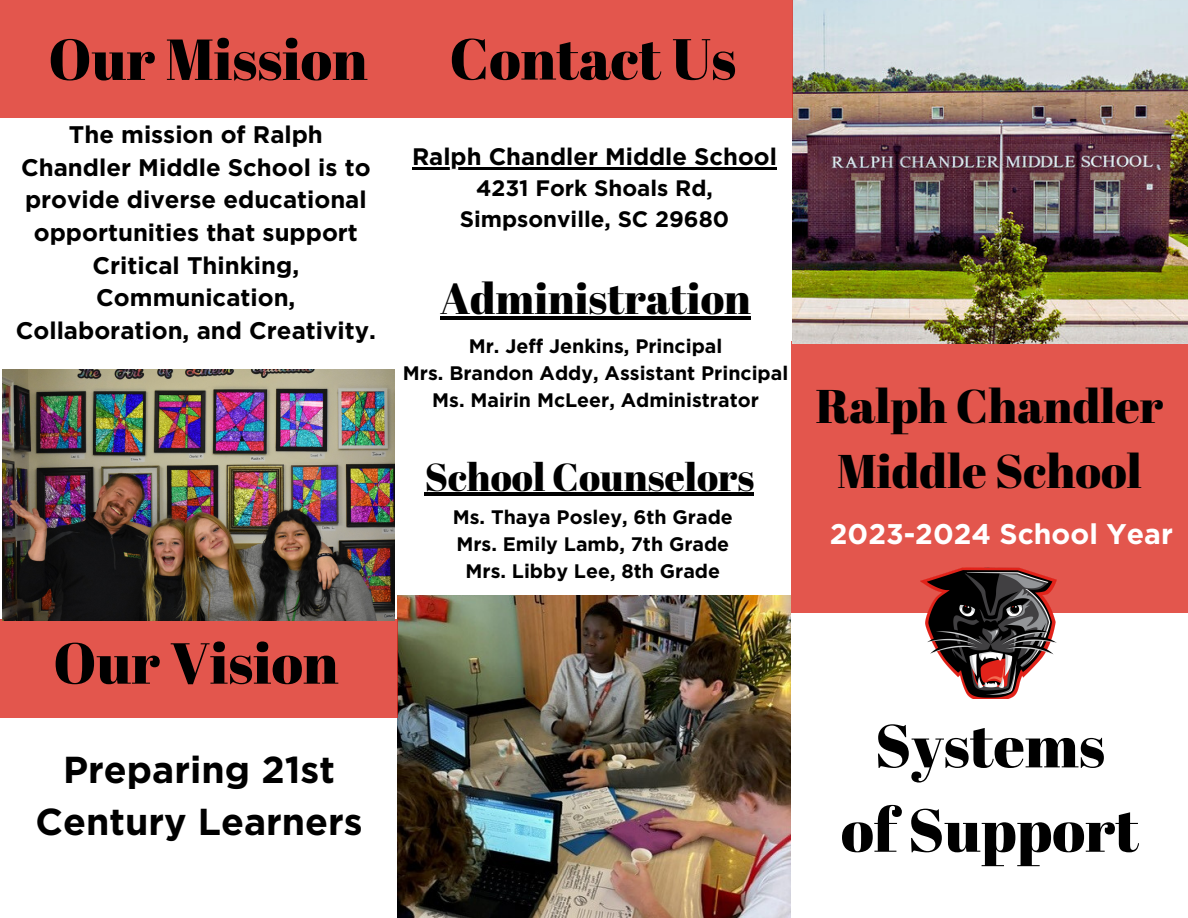
<style>
.page{position:relative;width:1188px;height:918px;background:#fff}
.page>*{position:absolute;margin:0;border:0;box-sizing:border-box;transform-origin:0 0}
.t1{font:60.6px/84.3px "Abril Fatface";color:#000;text-align:center}
.t2{font:57.75px "Abril Fatface";color:#000}
.t3{font:47.25px/65.2px "Abril Fatface";color:#000;text-align:center}
.t4{font:43.35px "Abril Fatface";color:#000}
.t5{font:38.85px "Abril Fatface";color:#000}
.t6{font:700 37.5px/51.8px "Gotham";color:#000;text-align:center}
.t7{font:700 28.35px "Gotham";color:#fff}
.t8{font:700 24px/32.7px "Gotham";color:#000;text-align:center}
.t9{font:700 23.85px "Gotham";color:#000}
.t10{font:700 22.35px/30.3px "Gotham";color:#000;text-align:center}
.t11{font:700 19.5px "Gotham";color:#000}
</style>
<div class="page">
<div style="left:791px;top:341px;width:397px;height:272px;background:#e3564d"></div>
<img style="left:398px;top:595px;width:392px;height:323px">
<img style="left:792px;top:0;width:396px;height:343px">
<img style="left:920px;top:567px;width:137px;height:132px">
<div style="left:396px;top:0;width:396px;height:118px;background:#e3564d"></div>
<div style="left:0;top:0;width:394px;height:118px;background:#e3564d"></div>
<div style="left:1px;top:619px;width:397px;height:99px;background:#e3564d"></div>
<img style="left:3px;top:369px;width:391px;height:251px">
<hr style="left:440px;top:317px;width:311px;height:3px;background:#000">
<hr style="left:412px;top:167px;width:365px;height:2px;background:#000">
<hr style="left:425px;top:493px;width:329px;height:3px;background:#000">
<p class="t2" style="left:48px;top:19px;width:321px">Our Mission</p>
<h1 class="t8" style="left:16px;top:118px;width:362px">The mission of Ralph<br>Chandler Middle School is to provide diverse educational opportunities that support<br>Critical Thinking,<br>Communication,<br>Collaboration, and Creativity.</h1>
<h1 class="t2" style="left:53px;top:623px;width:287px">Our Vision</h1>
<h3 class="t6" style="left:35px;top:744px;width:329px">Preparing 21st<br>Century Learners</h3>
<h5 class="t2" style="left:449px;top:18px;width:288px">Contact Us</h5>
<p class="t9" style="left:412px;top:142px;width:366px">Ralph Chandler Middle School</p>
<p class="t10" style="left:460px;top:173px;width:271px">4231 Fork Shoals Rd,<br>Simpsonville, SC 29680</p>
<h2 class="t4" style="left:440px;top:269px;width:312px">Administration</h2>
<p class="t11" style="left:469px;top:334px;width:255px">Mr. Jeff Jenkins, Principal</p>
<p class="t11" style="left:403px;top:361px;width:387px">Mrs. Brandon Addy, Assistant Principal</p>
<h4 class="t11" style="left:432px;top:388px;width:328px">Ms. Mairin McLeer, Administrator</h4>
<h6 class="t3" style="left:816px;top:372px;width:349px">Ralph Chandler<br>Middle School</h6>
<p class="t5" style="left:425px;top:449px;width:331px">School Counselors</p>
<p class="t11" style="left:453px;top:505px;width:282px">Ms. Thaya Posley, 6th Grade</p>
<p class="t11" style="left:456px;top:532px;width:274px">Mrs. Emily Lamb, 7th Grade</p>
<p class="t11" style="left:466px;top:559px;width:256px">Mrs. Libby Lee, 8th Grade</p>
<h6 class="t7" style="left:830px;top:516px;width:344px">2023-2024 School Year</h6>
<h2 class="t1" style="left:841px;top:702px;width:300px">Systems of Support</h2>
</div>
